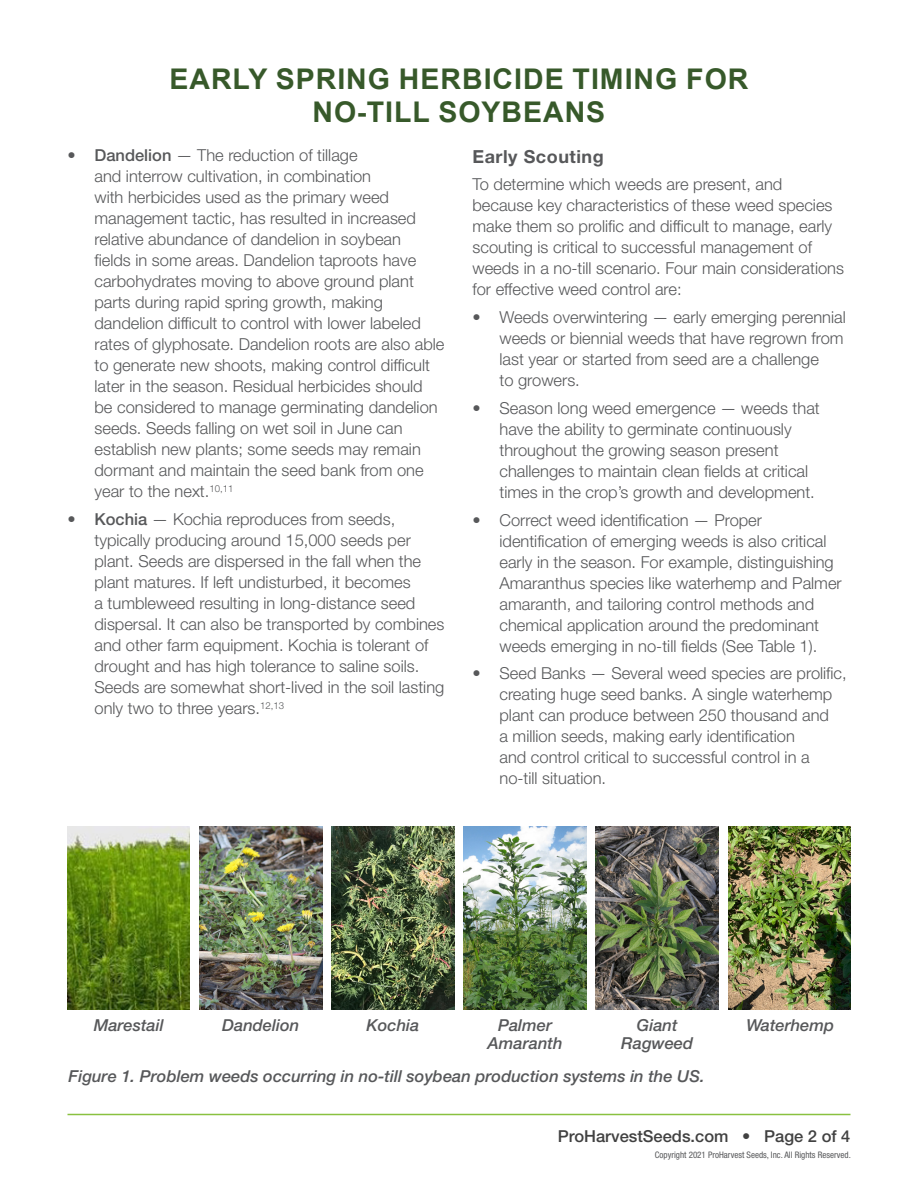
<style>
.page{position:relative;width:918px;height:1188px;background:#fff}
.page>*{position:absolute;margin:0;border:0;box-sizing:border-box;transform-origin:0 0}
.Title__ProHarvest{font:700 28.5px/33px "Arial";letter-spacing:.035em;color:#37592a;text-align:center}
.Universal_Subhead{font:700 18px "Helvetica Neue";letter-spacing:.03em;color:#57585a}
.Universal_Text{font:300 16.5px/21px "Helvetica Neue";color:#57585a}
.Universal_Caption{font:italic 500 16.5px/18px "Helvetica Neue LT Pro";color:#57585a;text-align:center}
.t1{font:500 16.5px "Helvetica Neue";color:#414141}
.t2{font:condensed 9px "Helvetica Neue LT Std";color:#57585a}
.s1{font-weight:500}
</style>
<div class="page">
<hr style="left:68px;top:1114px;width:782px;height:1px;background:#8ac140">
<img style="left:68px;top:827px;width:122px;height:183px">
<img style="left:200px;top:827px;width:122px;height:183px">
<img style="left:332px;top:827px;width:122px;height:183px">
<img style="left:464px;top:827px;width:122px;height:183px">
<img style="left:596px;top:827px;width:122px;height:183px">
<img style="left:728px;top:827px;width:122px;height:183px">
<p class="Title__ProHarvest" style="left:169px;top:63px;width:580px">EARLY SPRING HERBICIDE TIMING FOR<br>NO-TILL SOYBEANS</p>
<p class="Universal_Text" style="left:94px;top:145px;width:351px;text-indent:-27px"><span class="s1">• Dandelion</span> — The reduction of tillage<br>and interrow cultivation, in combination<br>with herbicides used as the primary weed management tactic, has resulted in increased relative abundance of dandelion in soybean<br>fields in some areas. Dandelion taproots have carbohydrates moving to above ground plant parts during rapid spring growth, making dandelion difficult to control with lower labeled rates of glyphosate. Dandelion roots are also able to generate new shoots, making control difficult later in the season. Residual herbicides should be considered to manage germinating dandelion seeds. Seeds falling on wet soil in June can establish new plants; some seeds may remain dormant and maintain the seed bank from one year to the next.<sup>10,11</sup></p>
<p class="Universal_Text" style="left:94px;top:509px;width:351px;text-indent:-27px"><span class="s1">• Kochia</span> — Kochia reproduces from seeds, typically producing around 15,000 seeds per plant. Seeds are dispersed in the fall when the plant matures. If left undisturbed, it becomes<br>a tumbleweed resulting in long-distance seed dispersal. It can also be transported by combines and other farm equipment. Kochia is tolerant of drought and has high tolerance to saline soils.<br>Seeds are somewhat short-lived in the soil lasting only two to three years.<sup>12,13</sup></p>
<p class="Universal_Subhead" style="left:472px;top:145px;width:133px">Early Scouting</p>
<p class="Universal_Text" style="left:472px;top:174px;width:373px">To determine which weeds are present, and because key characteristics of these weed species make them so prolific and difficult to manage, early scouting is critical to successful management of weeds in a no-till scenario. Four main considerations for effective weed control are:</p>
<p class="Universal_Text" style="left:500px;top:306px;width:348px;text-indent:-27px">• Weeds overwintering — early emerging perennial weeds or biennial weeds that have regrown from last year or started from seed are a challenge<br>to growers.</p>
<p class="Universal_Text" style="left:500px;top:397px;width:322px;text-indent:-27px">• Season long weed emergence — weeds that have the ability to germinate continuously throughout the growing season present challenges to maintain clean fields at critical times in the crop’s growth and development.</p>
<p class="Universal_Text" style="left:500px;top:509px;width:344px;text-indent:-27px">• Correct weed identification — Proper identification of emerging weeds is also critical early in the season. For example, distinguishing Amaranthus species like waterhemp and Palmer amaranth, and tailoring control methods and chemical application around the predominant weeds emerging in no-till fields (See Table 1).</p>
<p class="Universal_Text" style="left:500px;top:663px;width:349px;text-indent:-27px">• Seed Banks — Several weed species are prolific, creating huge seed banks. A single waterhemp plant can produce between 250 thousand and<br>a million seeds, making early identification<br>and control critical to successful control in a no-till situation.</p>
<p class="Universal_Caption" style="left:94px;top:1016px;width:71px">Marestail</p>
<p class="Universal_Caption" style="left:222px;top:1016px;width:79px">Dandelion</p>
<p class="Universal_Caption" style="left:367px;top:1016px;width:54px">Kochia</p>
<p class="Universal_Caption" style="left:488px;top:1016px;width:76px">Palmer<br>Amaranth</p>
<p class="Universal_Caption" style="left:637px;top:1016px;width:42px">Giant</p>
<p class="Universal_Caption" style="left:621px;top:1034px;width:73px">Ragweed</p>
<p class="Universal_Caption" style="left:69px;top:1066px;width:638px">Figure 1. Problem weeds occurring in no-till soybean production systems in the US.</p>
<p class="Universal_Caption" style="left:747px;top:1016px;width:89px">Waterhemp</p>
<p class="t1" style="left:558px;top:1126px;width:294px">ProHarvestSeeds.com • Page 2 of 4</p>
<p class="t2" style="left:655px;top:1149px;width:197px">Copyright 2021 ProHarvest Seeds, Inc. All Rights Reserved.</p>
</div>
